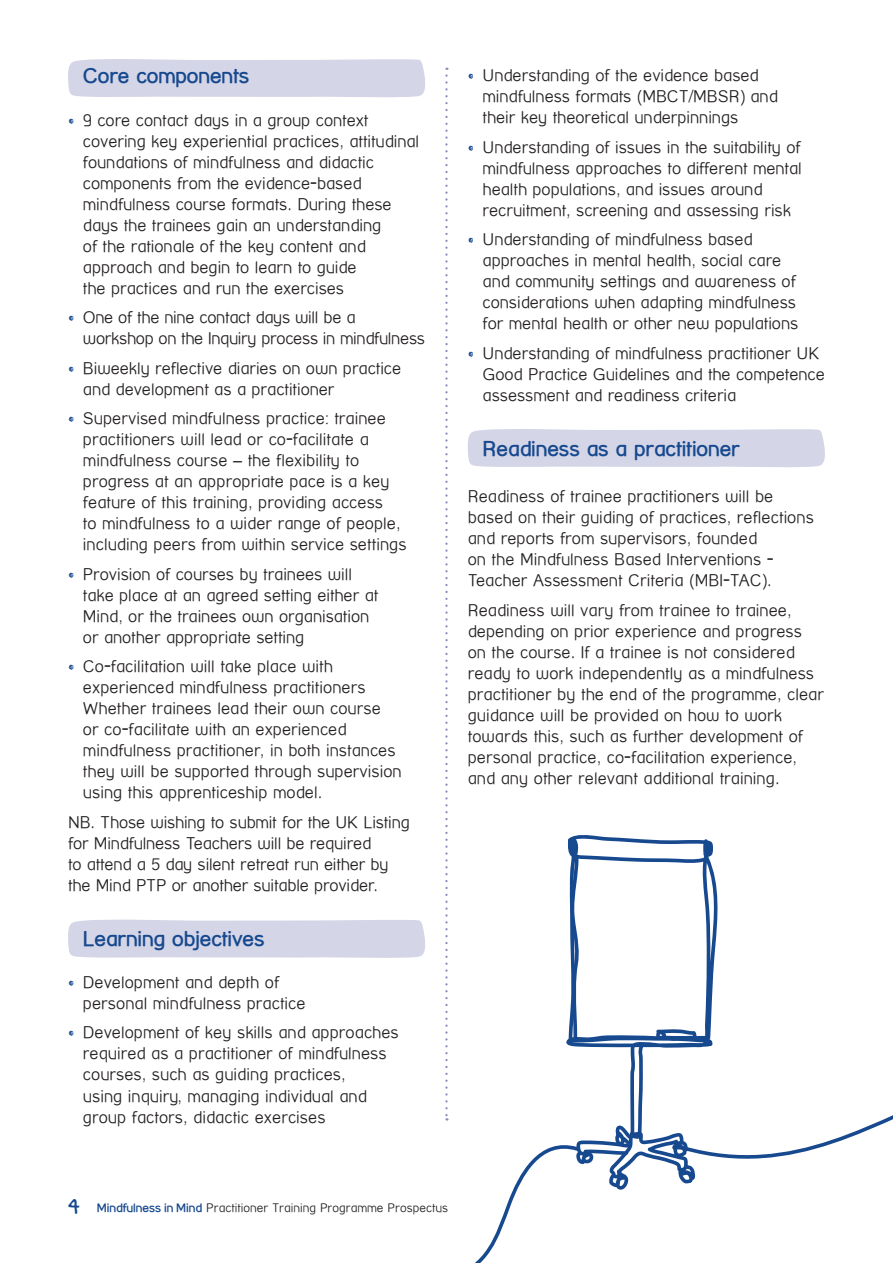
<style>
.page{position:relative;width:893px;height:1263px;background:#fff}
.page>*{position:absolute;margin:0;border:0;box-sizing:border-box;transform-origin:0 0}
.t1{font:700 21px "Street Corner";letter-spacing:-.005em;color:#17498f}
.t2{font:100 16.5px/21px "Street Corner";letter-spacing:-.005em;color:#231f20}
.t3{font:100 12px "Street Corner";color:#231f20}
.s1{font-family:"Alabama";font-weight:400;color:#17498f}
.s2{font-family:"KG Small Town Southern Girl";font-weight:400;font-size:24px;color:#17498f}
.s3{font-weight:700;color:#17498f}
</style>
<div class="page">
<div style="left:68px;top:59px;width:357px;height:39px;background:#d4d5e6"></div>
<svg style="left:68px;top:919px;width:357px;height:39px;background:#d6d7e7"></svg>
<svg style="left:445px;top:76px;width:448px;height:1187px"></svg>
<p class="t1" style="left:83px;top:64px;width:168px">Core components</p>
<p class="t2" style="left:83px;top:109px;width:338px;text-indent:-15px"><span class="s1">•</span> 9 core contact days in a group context covering key experiential practices, attitudinal foundations of mindfulness and didactic components from the evidence-based mindfulness course formats. During these days the trainees gain an understanding<br>of the rationale of the key content and approach and begin to learn to guide<br>the practices and run the exercises</p>
<p class="t2" style="left:83px;top:307px;width:344px;text-indent:-15px"><span class="s1">•</span> One of the nine contact days will be a workshop on the Inquiry process in mindfulness</p>
<p class="t2" style="left:83px;top:357px;width:320px;text-indent:-15px"><span class="s1">•</span> Biweekly reflective diaries on own practice and development as a practitioner</p>
<p class="t2" style="left:83px;top:408px;width:325px;text-indent:-15px"><span class="s1">•</span> Supervised mindfulness practice: trainee practitioners will lead or co-facilitate a mindfulness course – the flexibility to progress at an appropriate pace is a key feature of this training, providing access<br>to mindfulness to a wider range of people, including peers from within service settings</p>
<p class="t2" style="left:83px;top:563px;width:297px;text-indent:-15px"><span class="s1">•</span> Provision of courses by trainees will take place at an agreed setting either at Mind, or the trainees own organisation or another appropriate setting</p>
<p class="t2" style="left:83px;top:656px;width:320px;text-indent:-15px"><span class="s1">•</span> Co-facilitation will take place with experienced mindfulness practitioners Whether trainees lead their own course<br>or co-facilitate with an experienced mindfulness practitioner, in both instances they will be supported through supervision using this apprenticeship model.</p>
<p class="t2" style="left:68px;top:811px;width:343px">NB. Those wishing to submit for the UK Listing for Mindfulness Teachers will be required<br>to attend a 5 day silent retreat run either by the Mind PTP or another suitable provider.</p>
<p class="t1" style="left:83px;top:926px;width:183px">Learning objectives</p>
<p class="t2" style="left:83px;top:972px;width:224px;text-indent:-15px"><span class="s1">•</span> Development and depth of personal mindfulness practice</p>
<p class="t2" style="left:83px;top:1022px;width:317px;text-indent:-15px"><span class="s1">•</span> Development of key skills and approaches required as a practitioner of mindfulness courses, such as guiding practices,<br>using inquiry, managing individual and group factors, didactic exercises</p>
<p class="t2" style="left:483px;top:65px;width:297px;text-indent:-15px"><span class="s1">•</span> Understanding of the evidence based mindfulness formats (MBCT/MBSR) and their key theoretical underpinnings</p>
<p class="t2" style="left:483px;top:136px;width:321px;text-indent:-15px"><span class="s1">•</span> Understanding of issues in the suitability of mindfulness approaches to different mental health populations, and issues around recruitment, screening and assessing risk</p>
<p class="t2" style="left:483px;top:229px;width:317px;text-indent:-15px"><span class="s1">•</span> Understanding of mindfulness based approaches in mental health, social care and community settings and awareness of considerations when adapting mindfulness for mental health or other new populations</p>
<p class="t2" style="left:483px;top:342px;width:344px;text-indent:-15px"><span class="s1">•</span> Understanding of mindfulness practitioner UK<br>Good Practice Guidelines and the competence assessment and readiness criteria</p>
<p class="t1" style="left:483px;top:436px;width:259px">Readiness as a practitioner</p>
<p class="t2" style="left:468px;top:486px;width:348px">Readiness of trainee practitioners will be based on their guiding of practices, reflections and reports from supervisors, founded<br>on the Mindfulness Based Interventions - Teacher Assessment Criteria (MBI-TAC).</p>
<p class="t2" style="left:468px;top:599px;width:358px">Readiness will vary from trainee to trainee, depending on prior experience and progress on the course. If a trainee is not considered ready to work independently as a mindfulness practitioner by the end of the programme, clear guidance will be provided on how to work towards this, such as further development of personal practice, co-facilitation experience, and any other relevant additional training.</p>
<p class="t3" style="left:68px;top:1201px;width:381px"><span class="s2">4</span> <span class="s3">Mindfulness in Mind</span> Practitioner Training Programme Prospectus</p>
</div>
